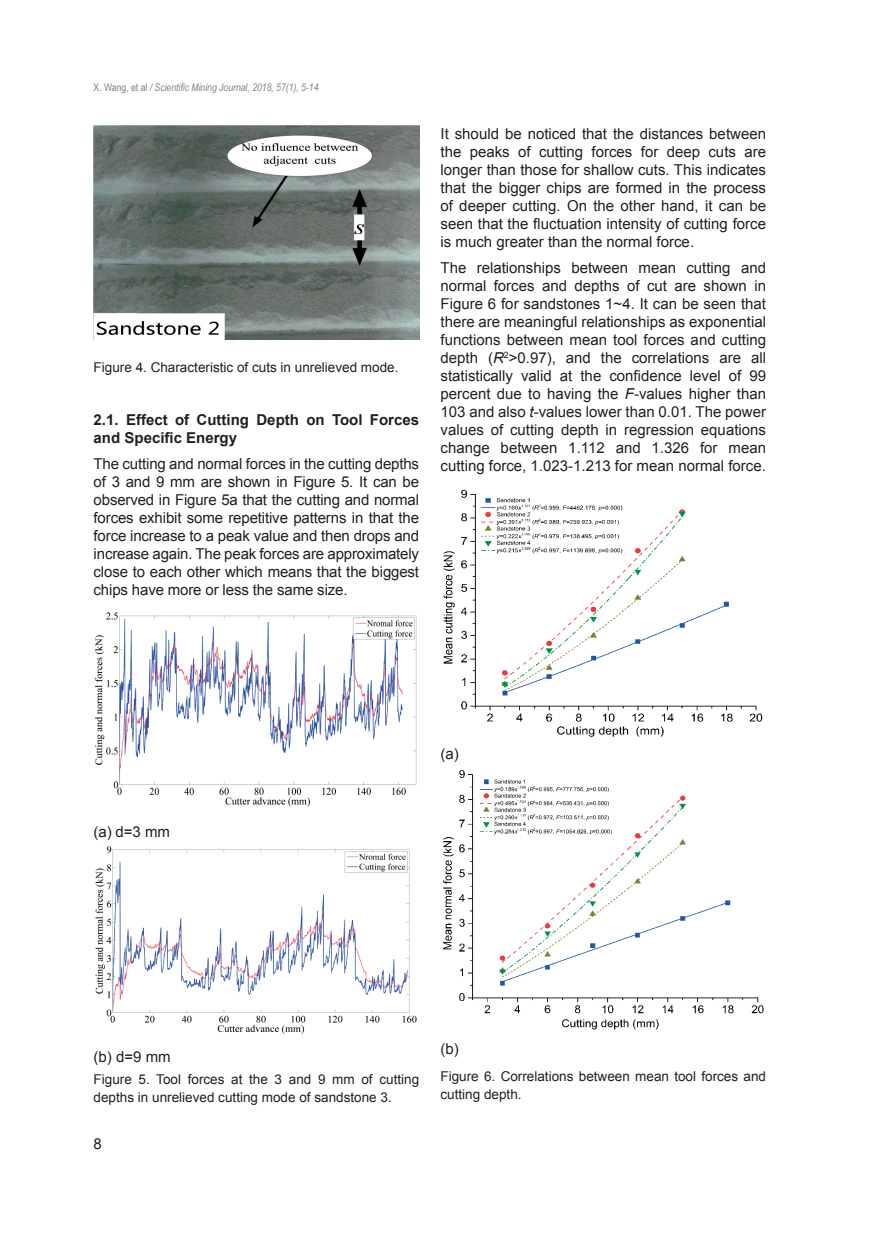
<style>
.page{position:relative;width:881px;height:1234px;background:#fff}
.page>*{position:absolute;margin:0;border:0;box-sizing:border-box;transform-origin:0 0}
.t1{font:15px/18px "Arial";color:#231f20;text-align:justify}
.t2{font:700 15px/18px "Arial";color:#231f20}
.t3{font:13.5px/18px "Arial";color:#231f20}
.t4{font:italic 10.5px "Arial Narrow";color:#808285}
.s1{font-style:normal}
.s2{font-style:italic}
</style>
<div class="page">
<img style="left:94px;top:126px;width:325px;height:213px">
<img style="left:95px;top:612px;width:322px;height:195px">
<img style="left:95px;top:846px;width:322px;height:188px">
<img style="left:443px;top:489px;width:320px;height:248px">
<img style="left:443px;top:770px;width:321px;height:260px">
<p class="t4" style="left:94px;top:80px;width:226px"><span class="s1">X. Wang, et al</span> / Scientific Mining Journal, 2018, 57(1), 5-14</p>
<p class="t3" style="left:94px;top:358px;width:306px">Figure 4. Characteristic of cuts in unrelieved mode.</p>
<p class="t2" style="left:94px;top:411px;width:327px">2.1. Effect of Cutting Depth on Tool Forces and Specific Energy</p>
<p class="t1" style="left:94px;top:455px;width:327px">The cutting and normal forces in the cutting depths of 3 and 9 mm are shown in Figure 5. It can be observed in Figure 5a that the cutting and normal forces exhibit some repetitive patterns in that the force increase to a peak value and then drops and increase again. The peak forces are approximately close to each other which means that the biggest chips have more or less the same size.</p>
<p class="t1" style="left:440px;top:124px;width:327px">It should be noticed that the distances between the peaks of cutting forces for deep cuts are longer than those for shallow cuts. This indicates that the bigger chips are formed in the process of deeper cutting. On the other hand, it can be seen that the fluctuation intensity of cutting force is much greater than the normal force.</p>
<p class="t1" style="left:440px;top:259px;width:327px">The relationships between mean cutting and normal forces and depths of cut are shown in Figure 6 for sandstones 1~4. It can be seen that there are meaningful relationships as exponential functions between mean tool forces and cutting depth (<span class="s2">R</span><sup>2</sup>&gt;0.97), and the correlations are all statistically valid at the confidence level of 99 percent due to having the <span class="s2">F</span>-values higher than 103 and also <span class="s2">t</span>-values lower than 0.01. The power values of cutting depth in regression equations change between 1.112 and 1.326 for mean cutting force, 1.023-1.213 for mean normal force.</p>
<p class="t1" style="left:94px;top:822px;width:78px">(a) d=3 mm</p>
<p class="t1" style="left:440px;top:744px;width:20px">(a)</p>
<p class="t1" style="left:94px;top:1047px;width:79px">(b) d=9 mm</p>
<p class="t3" style="left:94px;top:1070px;width:327px">Figure 5. Tool forces at the 3 and 9 mm of cutting depths in unrelieved cutting mode of sandstone 3.</p>
<p class="t1" style="left:94px;top:1134px;width:10px">8</p>
<p class="t1" style="left:440px;top:1039px;width:20px">(b)</p>
<p class="t3" style="left:440px;top:1066px;width:327px">Figure 6. Correlations between mean tool forces and cutting depth.</p>
</div>
